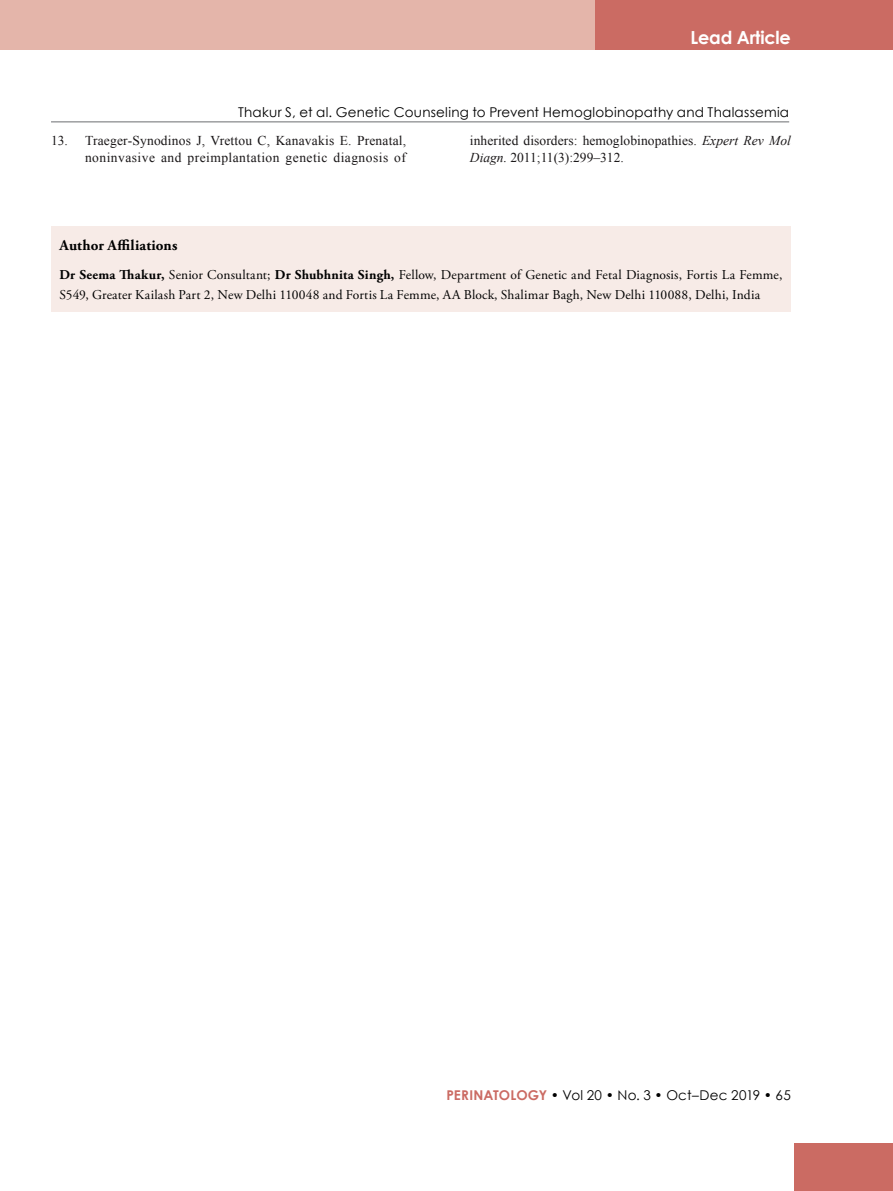
<style>
.page{position:relative;width:893px;height:1191px;background:#fff}
.page>*{position:absolute;margin:0;border:0;box-sizing:border-box;transform-origin:0 0}
.t1{font:700 18px "Century Gothic";letter-spacing:-.01em;color:#fff}
.t2{font:700 15px "Adobe Garamond Pro";letter-spacing:.01em;color:#000}
.t3{font:13.5px/20.2px "Adobe Garamond Pro";letter-spacing:.01em;color:#000}
.t4{font:13.5px "Century Gothic";letter-spacing:.015em;color:#000}
.t5{font:13.5px/16.5px "Times New Roman";letter-spacing:.035em;color:#1a1718;text-align:right}
.t6{font:13.5px/16.5px "Times New Roman";letter-spacing:.015em;color:#1a1718}
.s1{font-style:italic}
.s2{font-weight:700}
.s3{font-weight:700;color:#cb6b63}
</style>
<div class="page">
<div style="left:794px;top:1142px;width:99px;height:49px;background:#cb6b63"></div>
<div style="left:594px;top:0;width:299px;height:50px;background:#cb6b63"></div>
<div style="left:0;top:0;width:595px;height:50px;background:#e4b5aa"></div>
<div style="left:51px;top:227px;width:740px;height:85px;background:#f7ebe7"></div>
<hr style="left:51px;top:121px;width:738px;height:1px;background:#6d6e71">
<h1 class="t1" style="left:691px;top:26px;width:102px">Lead Article</h1>
<p class="t4" style="left:238px;top:104px;width:553px">Thakur S, et al. Genetic Counseling to Prevent Hemoglobinopathy and Thalassemia</p>
<p class="t5" style="left:51px;top:132px;width:357px">13. Traeger-Synodinos J, Vrettou C, Kanavakis E. Prenatal, noninvasive and preimplantation genetic diagnosis of</p>
<p class="t6" style="left:470px;top:132px;width:323px">inherited disorders: hemoglobinopathies. <span class="s1">Expert Rev Mol<br>Diagn.</span> 2011;11(3):299–312.</p>
<p class="t2" style="left:60px;top:237px;width:119px">Author Affiliations</p>
<p class="t3" style="left:60px;top:265px;width:724px"><span class="s2">Dr Seema Thakur,</span> Senior Consultant; <span class="s2">Dr Shubhnita Singh,</span> Fellow, Department of Genetic and Fetal Diagnosis, Fortis La Femme,<br>S549, Greater Kailash Part 2, New Delhi 110048 and Fortis La Femme, AA Block, Shalimar Bagh, New Delhi 110088, Delhi, India</p>
<p class="t4" style="left:446px;top:1087px;width:346px"><span class="s3">PERINATOLOGY</span> • Vol 20 • No. 3 • Oct–Dec 2019 • 65</p>
</div>
